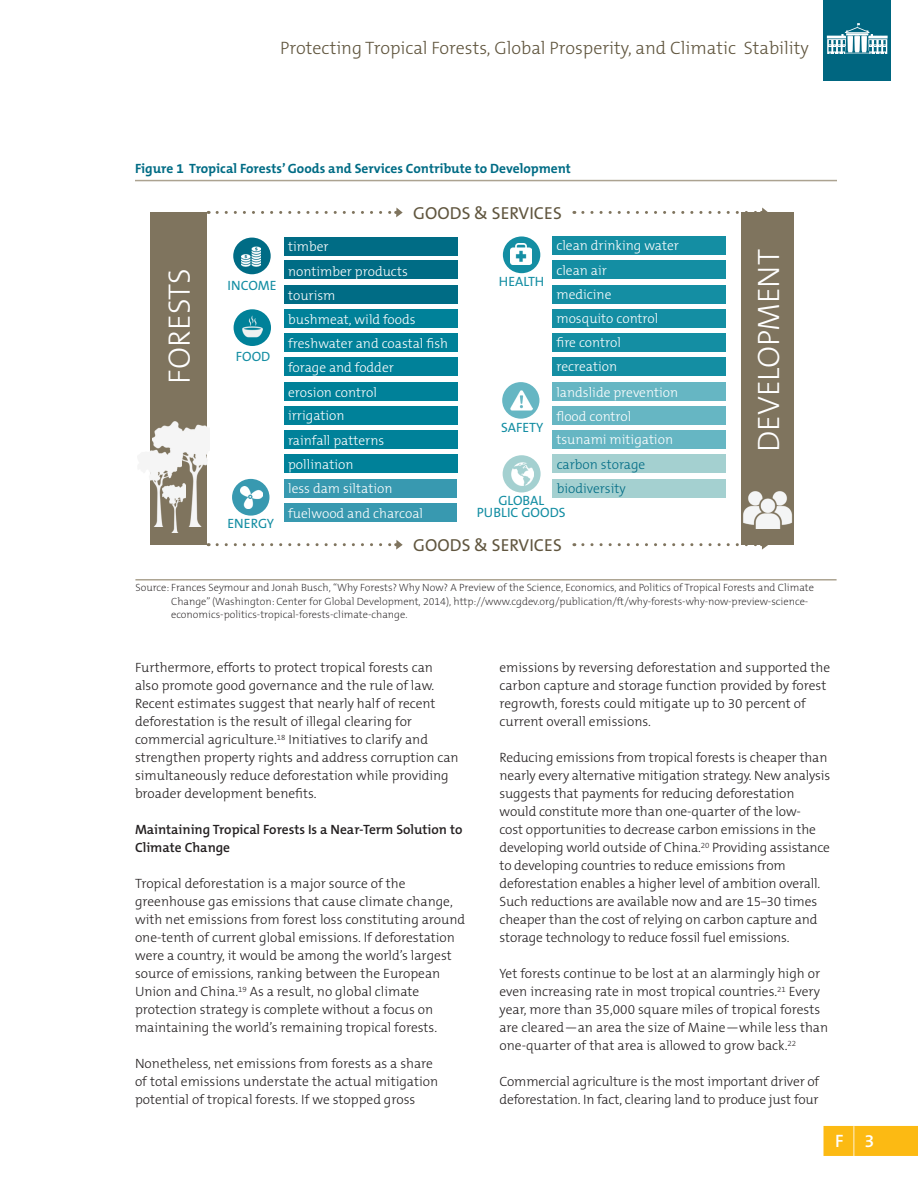
<style>
.page{position:relative;width:918px;height:1188px;background:#fff}
.page>*{position:absolute;margin:0;border:0;box-sizing:border-box;transform-origin:0 0}
.t1{font:300 31.05px "The Mix B3";color:#fff}
.t2{font:300 18px "The Mix B3";color:#60553e}
.t3{font:600 18px "The Mix B6";color:#fff}
.t4{font:17.4px "The Mix B5 Plain";color:#60553e}
.body{font:300 13.5px/18px "The Mix B3";color:#231f20}
.t5{font:300 13.5px "The Mix B3";color:#fff}
.chart_head{font:700 13.5px "The Mix B7";color:#006c85}
.Sub_2{font:600 13.5px/18px "The Mix B6";color:#231f20}
.t6{font:13.5px/12.5px "The Mix B5 Plain";color:#148ea3;text-align:center}
.t7{font:300 13.5px "The Mix B3";color:#006c85}
.Source{font:200 10.5px/13.5px "The Mix B2";color:#231f20}
.s1{font-family:"The Mix B2";font-weight:200;font-size:30.6px}
</style>
<div class="page">
<div style="left:824px;top:0;width:67px;height:81px;background:#006680"></div>
<svg style="left:827px;top:23px;width:61px;height:31px"></svg>
<div style="left:824px;top:1126px;width:94px;height:30px;background:#fcba13"></div>
<hr style="left:135px;top:180px;width:702px;height:1px;background:#aca391">
<hr style="left:135px;top:579px;width:702px;height:2px;background:#aca391">
<div style="left:150px;top:212px;width:57px;height:333px;background:#7f745e"></div>
<div style="left:741px;top:212px;width:53px;height:333px;background:#7f745e"></div>
<div style="left:284px;top:480px;width:173px;height:18px;background:#3899b0"></div>
<div style="left:284px;top:503px;width:173px;height:19px;background:#3899b0"></div>
<div style="left:284px;top:237px;width:174px;height:19px;background:#006c85"></div>
<div style="left:284px;top:261px;width:174px;height:18px;background:#006c85"></div>
<div style="left:284px;top:285px;width:174px;height:18px;background:#006c85"></div>
<div style="left:284px;top:309px;width:174px;height:18px;background:#008199"></div>
<div style="left:284px;top:382px;width:174px;height:18px;background:#008199"></div>
<div style="left:284px;top:334px;width:174px;height:18px;background:#008199"></div>
<div style="left:284px;top:406px;width:174px;height:19px;background:#008199"></div>
<div style="left:284px;top:358px;width:174px;height:18px;background:#008199"></div>
<div style="left:284px;top:431px;width:174px;height:18px;background:#008199"></div>
<div style="left:284px;top:455px;width:174px;height:18px;background:#008199"></div>
<div style="left:552px;top:382px;width:174px;height:18px;background:#66b6c3"></div>
<div style="left:552px;top:431px;width:174px;height:18px;background:#66b6c3"></div>
<div style="left:552px;top:479px;width:174px;height:18px;background:#a4d0d0"></div>
<div style="left:552px;top:406px;width:174px;height:19px;background:#66b6c3"></div>
<div style="left:552px;top:455px;width:174px;height:18px;background:#a4d0d0"></div>
<div style="left:552px;top:236px;width:174px;height:19px;background:#148ea3"></div>
<div style="left:552px;top:261px;width:174px;height:18px;background:#148ea3"></div>
<div style="left:552px;top:309px;width:174px;height:18px;background:#148ea3"></div>
<div style="left:552px;top:285px;width:174px;height:18px;background:#148ea3"></div>
<div style="left:552px;top:358px;width:174px;height:18px;background:#148ea3"></div>
<div style="left:552px;top:334px;width:174px;height:18px;background:#148ea3"></div>
<div style="left:234px;top:309px;width:37px;height:37px;background:#008199;border-radius:50%"></div>
<svg style="left:503px;top:236px;width:37px;height:37px"></svg>
<div style="left:502px;top:382px;width:37px;height:37px;background:#66b6c3;border-radius:50%"></div>
<div style="left:503px;top:455px;width:38px;height:37px;background:#a4d0d0;border-radius:50%"></div>
<img style="left:510px;top:390px;width:22px;height:21px">
<img style="left:242px;top:316px;width:20px;height:22px">
<div style="left:232px;top:479px;width:37px;height:37px;background:#3899b0;border-radius:50%"></div>
<img style="left:241px;top:487px;width:21px;height:22px">
<div style="left:233px;top:238px;width:38px;height:36px;background:#006c85;border-radius:50%"></div>
<img style="left:241px;top:247px;width:20px;height:19px">
<img style="left:511px;top:244px;width:20px;height:20px">
<img style="left:511px;top:463px;width:23px;height:22px">
<img style="left:153px;top:421px;width:54px;height:106px">
<img style="left:172px;top:484px;width:13px;height:48px">
<img style="left:150px;top:448px;width:32px;height:79px">
<img style="left:743px;top:491px;width:50px;height:38px">
<svg style="left:583px;top:208px;width:185px;height:6px"></svg>
<svg style="left:217px;top:208px;width:186px;height:9px"></svg>
<svg style="left:583px;top:543px;width:185px;height:7px"></svg>
<svg style="left:217px;top:540px;width:186px;height:10px"></svg>
<h2 class="t2" style="left:280px;top:38px;width:530px">Protecting Tropical Forests, Global Prosperity, and Climatic Stability</h2>
<p class="chart_head" style="left:135px;top:161px;width:437px">Figure 1 Tropical Forests’ Goods and Services Contribute to Development</p>
<p class="t1" style="left:163px;top:384px;width:117px;rotate:-90deg">FORESTS</p>
<p class="t6" style="left:227px;top:280px;width:51px">INCOME</p>
<p class="t6" style="left:236px;top:350px;width:36px">FOOD</p>
<p class="t6" style="left:227px;top:518px;width:48px">ENERGY</p>
<p class="t4" style="left:413px;top:204px;width:150px">GOODS &amp; SERVICES</p>
<p class="t5" style="left:288px;top:239px;width:42px">timber</p>
<p class="t5" style="left:288px;top:264px;width:121px">nontimber products</p>
<p class="t5" style="left:288px;top:288px;width:49px">tourism</p>
<p class="t5" style="left:288px;top:312px;width:129px">bushmeat, wild foods</p>
<p class="t5" style="left:288px;top:336px;width:161px">freshwater and coastal fish</p>
<p class="t5" style="left:288px;top:360px;width:107px">forage and fodder</p>
<p class="t5" style="left:288px;top:385px;width:90px">erosion control</p>
<p class="t5" style="left:288px;top:408px;width:58px">irrigation</p>
<p class="t5" style="left:288px;top:433px;width:98px">rainfall patterns</p>
<p class="t5" style="left:288px;top:457px;width:67px">pollination</p>
<p class="t5" style="left:288px;top:481px;width:106px">less dam siltation</p>
<p class="t5" style="left:288px;top:506px;width:136px">fuelwood and charcoal</p>
<p class="t5" style="left:556px;top:239px;width:124px">clean drinking water</p>
<p class="t5" style="left:556px;top:264px;width:52px">clean air</p>
<p class="t5" style="left:556px;top:287px;width:57px">medicine</p>
<p class="t5" style="left:556px;top:311px;width:103px">mosquito control</p>
<p class="t5" style="left:556px;top:359px;width:62px">recreation</p>
<p class="t6" style="left:499px;top:276px;width:47px">HEALTH</p>
<p class="t5" style="left:556px;top:335px;width:66px">fire control</p>
<p class="t5" style="left:556px;top:385px;width:123px">landslide prevention</p>
<p class="t5" style="left:556px;top:433px;width:118px">tsunami mitigation</p>
<p class="t7" style="left:557px;top:481px;width:71px">biodiversity</p>
<p class="t5" style="left:556px;top:409px;width:76px">flood control</p>
<p class="t7" style="left:557px;top:458px;width:90px">carbon storage</p>
<p class="t6" style="left:501px;top:421px;width:44px">SAFETY</p>
<p class="t6" style="left:477px;top:495px;width:90px">GLOBAL<br>PUBLIC GOODS</p>
<p class="t4" style="left:413px;top:536px;width:150px">GOODS &amp; SERVICES</p>
<p class="t1" style="left:752px;top:452px;width:204px;rotate:-90deg">DEVELOPMENT</p>
<p class="Source" style="left:171px;top:581px;width:644px;text-indent:-36px">Source: Frances Seymour and Jonah Busch, “Why Forests? Why Now? A Preview of the Science, Economics, and Politics of Tropical Forests and Climate<br>Change” (Washington: Center for Global Development, 2014), http://www.cgdev.org/publication/ft/why-forests-why-now-preview-science&shy;economics-politics-tropical-forests-climate-change.</p>
<p class="body" style="left:135px;top:659px;width:325px">Furthermore, efforts to protect tropical forests can also promote good governance and the rule of law.<br>Recent estimates suggest that nearly half of recent deforestation is the result of illegal clearing for commercial agriculture.<sup>18</sup> Initiatives to clarify and strengthen property rights and address corruption can simultaneously reduce deforestation while providing broader development benefits.</p>
<p class="Sub_2" style="left:135px;top:821px;width:329px">Maintaining Tropical Forests Is a Near-Term Solution to<br>Climate Change</p>
<p class="body" style="left:135px;top:875px;width:332px">Tropical deforestation is a major source of the greenhouse gas emissions that cause climate change, with net emissions from forest loss constituting around one-tenth of current global emissions. If deforestation were a country, it would be among the world’s largest source of emissions, ranking between the European Union and China.<sup>19</sup> As a result, no global climate protection strategy is complete without a focus on maintaining the world’s remaining tropical forests.</p>
<p class="body" style="left:135px;top:1055px;width:305px">Nonetheless, net emissions from forests as a share of total emissions understate the actual mitigation potential of tropical forests. If we stopped gross</p>
<p class="body" style="left:500px;top:659px;width:332px">emissions by reversing deforestation and supported the carbon capture and storage function provided by forest regrowth, forests could mitigate up to 30 percent of current overall emissions.</p>
<p class="body" style="left:500px;top:749px;width:332px">Reducing emissions from tropical forests is cheaper than nearly every alternative mitigation strategy. New analysis suggests that payments for reducing deforestation would constitute more than one-quarter of the low-<br>cost opportunities to decrease carbon emissions in the developing world outside of China.<sup>20</sup> Providing assistance to developing countries to reduce emissions from deforestation enables a higher level of ambition overall.<br>Such reductions are available now and are 15–30 times cheaper than the cost of relying on carbon capture and storage technology to reduce fossil fuel emissions.</p>
<p class="body" style="left:500px;top:965px;width:330px">Yet forests continue to be lost at an alarmingly high or even increasing rate in most tropical countries.<sup>21</sup> Every year, more than 35,000 square miles of tropical forests are cleared—an area the size of Maine—while less than one-quarter of that area is allowed to grow back.<sup>22</sup></p>
<p class="body" style="left:500px;top:1073px;width:321px">Commercial agriculture is the most important driver of deforestation. In fact, clearing land to produce just four</p>
<h2 class="t3" style="left:835px;top:1132px;width:41px">F <span class="s1">|</span> 3</h2>
</div>
